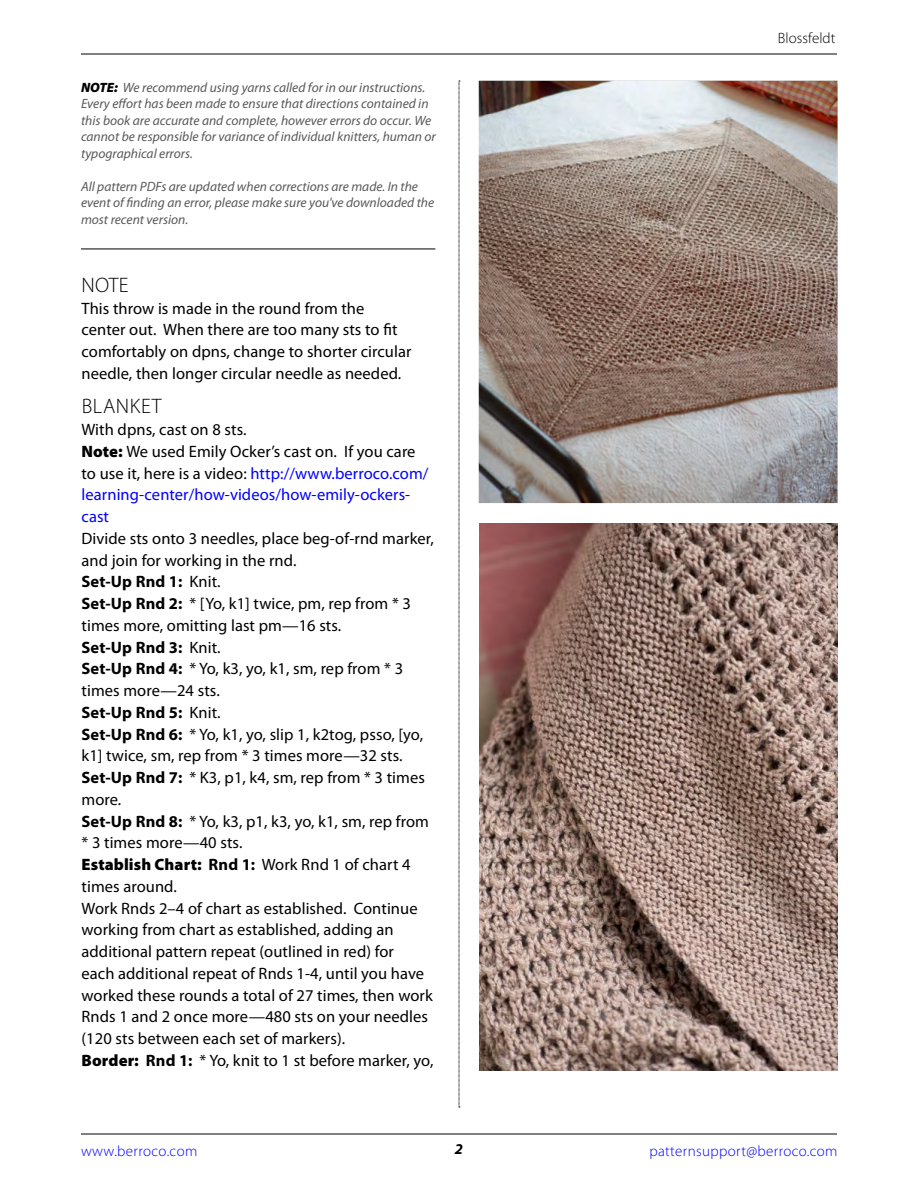
<style>
.page{position:relative;width:918px;height:1188px;background:#fff}
.page>*{position:absolute;margin:0;border:0;box-sizing:border-box;transform-origin:0 0}
.t1{font:300 21px "Myriad Pro";letter-spacing:.03em;color:#000}
.t2{font:16.5px/21.8px "Myriad Pro";letter-spacing:.005em;color:#000}
.t3{font:300 15px "Myriad Pro";letter-spacing:.025em;color:#00f}
.t4{font:300 15px "Myriad Pro";letter-spacing:.005em;color:#000}
.t5{font:italic 700 15px "Myriad Pro";color:#000}
.t6{font:italic 13.5px/16.5px "Myriad Pro";color:#58595b}
.s1{font-weight:900;color:#000}
.s2{font-weight:900}
.s3{color:#00f}
.s4{font-weight:700}
</style>
<div class="page">
<hr style="left:81px;top:1134px;width:756px;height:1px;background:#000">
<svg style="left:459px;top:81px;width:1px;height:1027px"></svg>
<hr style="left:81px;top:54px;width:756px;height:1px;background:#000">
<hr style="left:81px;top:249px;width:354px;height:1px;background:#000">
<img style="left:479px;top:81px;width:359px;height:422px">
<img style="left:479px;top:524px;width:359px;height:546px">
<p class="t6" style="left:81px;top:79px;width:356px"><span class="s1">NOTE:</span> We recommend using yarns called for in our instructions.<br>Every effort has been made to ensure that directions contained in this book are accurate and complete, however errors do occur. We cannot be responsible for variance of individual knitters, human or typographical errors.</p>
<p class="t6" style="left:81px;top:178px;width:355px">All pattern PDFs are updated when corrections are made. In the event of finding an error, please make sure you've downloaded the most recent version.</p>
<p class="t1" style="left:82px;top:272px;width:49px">NOTE</p>
<p class="t2" style="left:82px;top:297px;width:331px">This throw is made in the round from the center out. When there are too many sts to fit comfortably on dpns, change to shorter circular needle, then longer circular needle as needed.</p>
<p class="t1" style="left:82px;top:394px;width:81px">BLANKET</p>
<p class="t2" style="left:82px;top:418px;width:349px">With dpns, cast on 8 sts.<br><span class="s2">Note:</span> We used Emily Ocker’s cast on. If you care to use it, here is a video: <span class="s3">http://www.berroco.com/ learning-center/how-videos/how-emily-ockers&shy;cast</span></p>
<p class="t2" style="left:82px;top:527px;width:354px">Divide sts onto 3 needles, place beg-of-rnd marker, and join for working in the rnd.<br><span class="s4">Set-Up Rnd 1:</span> Knit.<br><span class="s4">Set-Up Rnd 2:</span> * [Yo, k1] twice, pm, rep from * 3 times more, omitting last pm—16 sts.<br><span class="s4">Set-Up Rnd 3:</span> Knit.<br><span class="s4">Set-Up Rnd 4:</span> * Yo, k3, yo, k1, sm, rep from * 3 times more—24 sts.<br><span class="s4">Set-Up Rnd 5:</span> Knit.<br><span class="s4">Set-Up Rnd 6:</span> * Yo, k1, yo, slip 1, k2tog, psso, [yo, k1] twice, sm, rep from * 3 times more—32 sts.<br><span class="s4">Set-Up Rnd 7:</span> * K3, p1, k4, sm, rep from * 3 times more.<br><span class="s4">Set-Up Rnd 8:</span> * Yo, k3, p1, k3, yo, k1, sm, rep from * 3 times more—40 sts.<br><span class="s2">Establish Chart:</span> <span class="s4">Rnd 1:</span> Work Rnd 1 of chart 4 times around.<br>Work Rnds 2–4 of chart as established. Continue working from chart as established, adding an additional pattern repeat (outlined in red) for<br>each additional repeat of Rnds 1-4, until you have worked these rounds a total of 27 times, then work Rnds 1 and 2 once more—480 sts on your needles (120 sts between each set of markers).<br><span class="s2">Border:</span> <span class="s4">Rnd 1:</span> * Yo, knit to 1 st before marker, yo,</p>
<p class="t4" style="left:778px;top:29px;width:59px">Blossfeldt</p>
<p class="t3" style="left:81px;top:1142px;width:118px">www.berroco.com</p>
<p class="t5" style="left:455px;top:1139px;width:10px">2</p>
<p class="t3" style="left:649px;top:1142px;width:190px">patternsupport@berroco.com</p>
</div>
